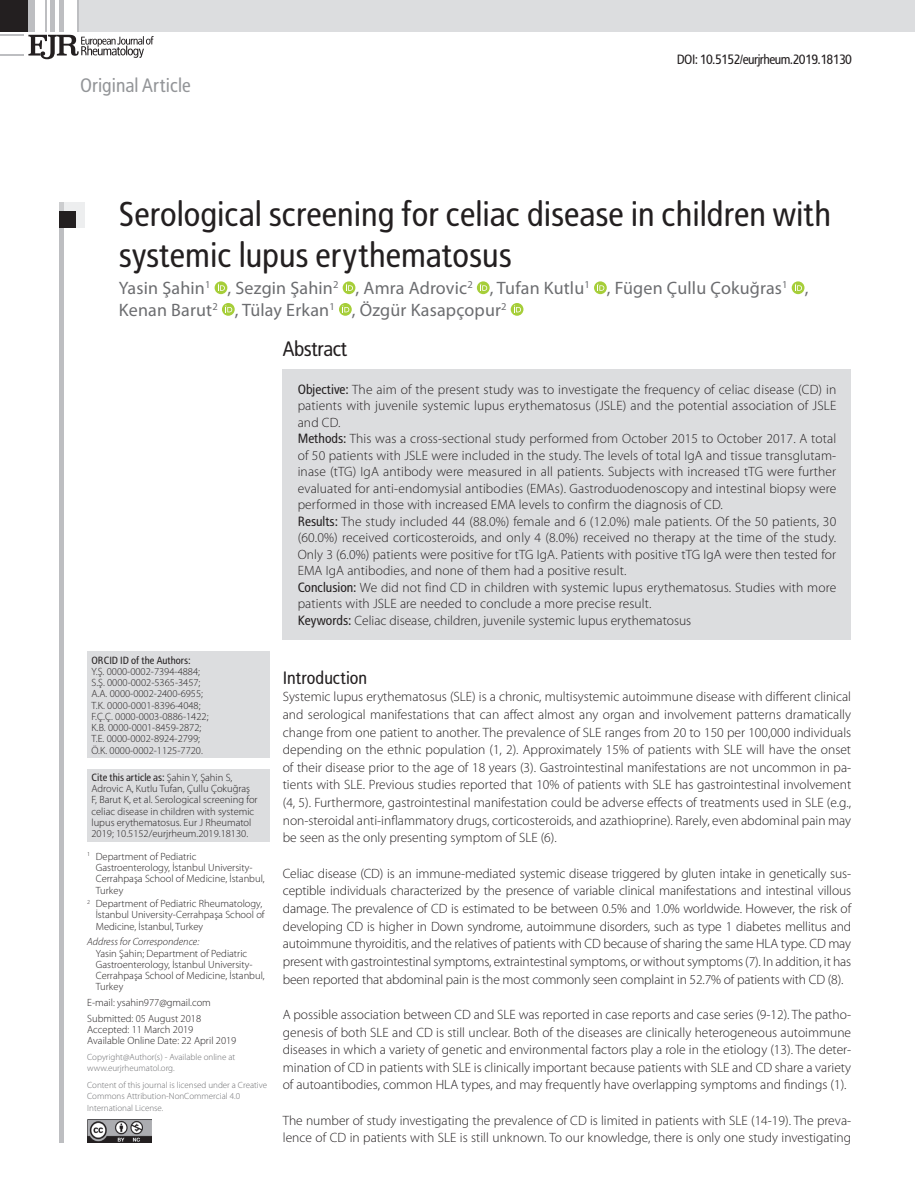
<style>
.page{position:relative;width:915px;height:1191px;background:#fff}
.page>*{position:absolute;margin:0;border:0;box-sizing:border-box;transform-origin:0 0}
.t1{font:34.5px/41.4px "Rotokas";color:#231f20}
.t2{font:21px "Rotokas";letter-spacing:-.02em;color:#231f20}
.t3{font:19.5px "Rotokas";color:#939598}
.t4{font:18px/21.6px "Myriad Pro";letter-spacing:.01em;color:#6c6d70}
.t5{font:18px "Rotokas";color:#231f20}
.t6{font:300 13.5px/17.7px "Myriad Pro";color:#231f20;text-align:justify}
.t7{font:13.5px "Rotokas";letter-spacing:-.04em;color:#231f20}
.t8{font:300 10.5px/11.2px "Myriad Pro";color:#231f20}
.t9{font:italic 300 10.5px "Myriad Pro";color:#231f20}
.t10{font:10.5px "Rotokas";color:#231f20}
.t11{font:300 9px/11.2px "Myriad Pro";color:#6c6d70}
.s1{font-family:"Rotokas";font-weight:400}
</style>
<div class="page">
<div style="left:78px;top:0;width:836px;height:31px;background:#dcdddf"></div>
<hr style="left:78px;top:0;width:1px;height:31px;background:#bdbec1">
<div style="left:0;top:0;width:31px;height:31px;background:#231f20"></div>
<div style="left:28px;top:0;width:7px;height:31px;background:#bdbec1"></div>
<hr style="left:45px;top:0;width:2px;height:31px;background:#bdbec1">
<div style="left:50px;top:0;width:5px;height:31px;background:#bdbec1"></div>
<div style="left:59px;top:0;width:5px;height:31px;background:#bdbec1"></div>
<svg style="left:0;top:35px;width:154px;height:24px"></svg>
<svg style="left:214px;top:281px;width:13px;height:13px"></svg>
<svg style="left:218px;top:284px;width:7px;height:7px"></svg>
<svg style="left:342px;top:281px;width:13px;height:13px"></svg>
<svg style="left:346px;top:284px;width:7px;height:7px"></svg>
<svg style="left:476px;top:281px;width:13px;height:13px"></svg>
<svg style="left:480px;top:284px;width:7px;height:7px"></svg>
<svg style="left:593px;top:281px;width:13px;height:13px"></svg>
<svg style="left:597px;top:284px;width:7px;height:7px"></svg>
<svg style="left:791px;top:281px;width:13px;height:13px"></svg>
<svg style="left:794px;top:284px;width:7px;height:7px"></svg>
<svg style="left:222px;top:303px;width:13px;height:13px"></svg>
<svg style="left:225px;top:305px;width:7px;height:7px"></svg>
<svg style="left:339px;top:303px;width:12px;height:13px"></svg>
<svg style="left:342px;top:305px;width:7px;height:7px"></svg>
<svg style="left:510px;top:303px;width:13px;height:13px"></svg>
<svg style="left:514px;top:305px;width:7px;height:7px"></svg>
<div style="left:59px;top:202px;width:5px;height:940px;background:#bdbec1"></div>
<svg style="left:59px;top:202px;width:26px;height:26px"></svg>
<div style="left:59px;top:211px;width:17px;height:17px;background:#231f20"></div>
<div style="left:283px;top:369px;width:567px;height:270px;background:#dcdddf"></div>
<div style="left:87px;top:768px;width:182px;height:73px;background:#dcdddf"></div>
<div style="left:87px;top:651px;width:182px;height:107px;background:#dcdddf"></div>
<img style="left:87px;top:1119px;width:65px;height:23px">
<p class="t3" style="left:80px;top:73px;width:112px">Original Article</p>
<p class="t7" style="left:676px;top:51px;width:177px">DOI: 10.5152/eurjrheum.2019.18130</p>
<p class="t1" style="left:119px;top:192px;width:713px">Serological screening for celiac disease in children with systemic lupus erythematosus</p>
<p class="t4" style="left:119px;top:277px;width:690px">Yasin Şahin<sup>1</sup> , Sezgin Şahin<sup>2</sup> , Amra Adrovic<sup>2</sup> , Tufan Kutlu<sup>1</sup> , Fügen Çullu Çokuğras<sup>1</sup> ,<br>Kenan Barut<sup>2</sup> , Tülay Erkan<sup>1</sup> , Özgür Kasapçopur<sup>2</sup></p>
<p class="t10" style="left:91px;top:653px;width:101px">ORCID ID of the Authors:</p>
<p class="t8" style="left:91px;top:665px;width:110px">Y.Ş. 0000-0002-7394-4884;</p>
<p class="t8" style="left:91px;top:677px;width:110px">S.Ş. 0000-0002-5365-3457;</p>
<p class="t8" style="left:91px;top:688px;width:113px">A.A. 0000-0002-2400-6955;</p>
<p class="t8" style="left:91px;top:699px;width:111px">T.K. 0000-0001-8396-4048;</p>
<p class="t8" style="left:91px;top:710px;width:118px">F.Ç.Ç. 0000-0003-0886-1422;</p>
<p class="t8" style="left:91px;top:722px;width:111px">K.B. 0000-0001-8459-2872;</p>
<p class="t8" style="left:91px;top:733px;width:110px">T.E. 0000-0002-8924-2799;</p>
<p class="t8" style="left:91px;top:744px;width:113px">Ö.K. 0000-0002-1125-7720.</p>
<p class="t8" style="left:91px;top:771px;width:168px"><span class="s1">Cite this article as:</span> Şahin Y, Şahin S, Adrovic A, Kutlu Tufan, Çullu Çokuğraş F, Barut K, et al. Serological screening for celiac disease in children with systemic lupus erythematosus. Eur J Rheumatol 2019; 10.5152/eurjrheum.2019.18130.</p>
<p class="t8" style="left:96px;top:850px;width:170px;text-indent:-9px"><sup>1</sup> Department of Pediatric<br>Gastroenterology, İstanbul University-<br>Cerrahpaşa School of Medicine, İstanbul,<br>Turkey</p>
<p class="t8" style="left:96px;top:898px;width:170px;text-indent:-9px"><sup>2</sup> Department of Pediatric Rheumatology,<br>İstanbul University-Cerrahpaşa School of<br>Medicine, İstanbul, Turkey</p>
<p class="t9" style="left:87px;top:935px;width:114px">Address for Correspondence:</p>
<p class="t8" style="left:96px;top:947px;width:170px">Yasin Şahin; Department of Pediatric<br>Gastroenterology, İstanbul University-<br>Cerrahpaşa School of Medicine, İstanbul,<br>Turkey</p>
<p class="t8" style="left:87px;top:997px;width:125px">E-mail: ysahin977@gmail.com</p>
<p class="t8" style="left:87px;top:1012px;width:115px">Submitted: 05 August 2018</p>
<p class="t8" style="left:87px;top:1024px;width:108px">Accepted: 11 March 2019</p>
<p class="t8" style="left:87px;top:1035px;width:151px">Available Online Date: 22 April 2019</p>
<p class="t11" style="left:87px;top:1051px;width:149px">Copyright@Author(s) - Available online at</p>
<p class="t11" style="left:87px;top:1062px;width:89px">www.eurjrheumatol.org.</p>
<p class="t11" style="left:87px;top:1079px;width:181px">Content of this journal is licensed under a Creative<br>Commons Attribution-NonCommercial 4.0<br>International License.</p>
<p class="t2" style="left:283px;top:336px;width:66px">Abstract</p>
<p class="t6" style="left:297px;top:381px;width:540px;line-height:16.5px"><span class="s1">Objective:</span> The aim of the present study was to investigate the frequency of celiac disease (CD) in patients with juvenile systemic lupus erythematosus (JSLE) and the potential association of JSLE and CD.</p>
<p class="t6" style="left:297px;top:430px;width:540px;line-height:16.5px"><span class="s1">Methods:</span> This was a cross-sectional study performed from October 2015 to October 2017. A total of 50 patients with JSLE were included in the study. The levels of total IgA and tissue transglutam&shy;inase (tTG) IgA antibody were measured in all patients. Subjects with increased tTG were further evaluated for anti-endomysial antibodies (EMAs). Gastroduodenoscopy and intestinal biopsy were performed in those with increased EMA levels to confirm the diagnosis of CD.</p>
<p class="t6" style="left:297px;top:513px;width:540px;line-height:16.5px"><span class="s1">Results:</span> The study included 44 (88.0%) female and 6 (12.0%) male patients. Of the 50 patients, 30 (60.0%) received corticosteroids, and only 4 (8.0%) received no therapy at the time of the study.<br>Only 3 (6.0%) patients were positive for tTG IgA. Patients with positive tTG IgA were then tested for EMA IgA antibodies, and none of them had a positive result.</p>
<p class="t6" style="left:297px;top:579px;width:540px;line-height:16.5px"><span class="s1">Conclusion:</span> We did not find CD in children with systemic lupus erythematosus. Studies with more patients with JSLE are needed to conclude a more precise result.</p>
<p class="t6" style="left:297px;top:611px;width:395px"><span class="s1">Keywords:</span> Celiac disease, children, juvenile systemic lupus erythematosus</p>
<p class="t5" style="left:283px;top:666px;width:86px">Introduction</p>
<p class="t6" style="left:283px;top:687px;width:569px">Systemic lupus erythematosus (SLE) is a chronic, multisystemic autoimmune disease with different clinical and serological manifestations that can affect almost any organ and involvement patterns dramatically change from one patient to another. The prevalence of SLE ranges from 20 to 150 per 100,000 individuals depending on the ethnic population (1, 2). Approximately 15% of patients with SLE will have the onset of their disease prior to the age of 18 years (3). Gastrointestinal manifestations are not uncommon in pa&shy;tients with SLE. Previous studies reported that 10% of patients with SLE has gastrointestinal involvement (4, 5). Furthermore, gastrointestinal manifestation could be adverse effects of treatments used in SLE (e.g., non-steroidal anti-inflammatory drugs, corticosteroids, and azathioprine). Rarely, even abdominal pain may be seen as the only presenting symptom of SLE (6).</p>
<p class="t6" style="left:283px;top:864px;width:569px">Celiac disease (CD) is an immune-mediated systemic disease triggered by gluten intake in genetically sus&shy;ceptible individuals characterized by the presence of variable clinical manifestations and intestinal villous damage. The prevalence of CD is estimated to be between 0.5% and 1.0% worldwide. However, the risk of developing CD is higher in Down syndrome, autoimmune disorders, such as type 1 diabetes mellitus and autoimmune thyroiditis, and the relatives of patients with CD because of sharing the same HLA type. CD may present with gastrointestinal symptoms, extraintestinal symptoms, or without symptoms (7). In addition, it has been reported that abdominal pain is the most commonly seen complaint in 52.7% of patients with CD (8).</p>
<p class="t6" style="left:283px;top:1005px;width:569px">A possible association between CD and SLE was reported in case reports and case series (9-12). The patho&shy;genesis of both SLE and CD is still unclear. Both of the diseases are clinically heterogeneous autoimmune diseases in which a variety of genetic and environmental factors play a role in the etiology (13). The deter&shy;mination of CD in patients with SLE is clinically important because patients with SLE and CD share a variety of autoantibodies, common HLA types, and may frequently have overlapping symptoms and findings (1).</p>
<p class="t6" style="left:283px;top:1111px;width:569px">The number of study investigating the prevalence of CD is limited in patients with SLE (14-19). The preva&shy;lence of CD in patients with SLE is still unknown. To our knowledge, there is only one study investigating</p>
</div>
